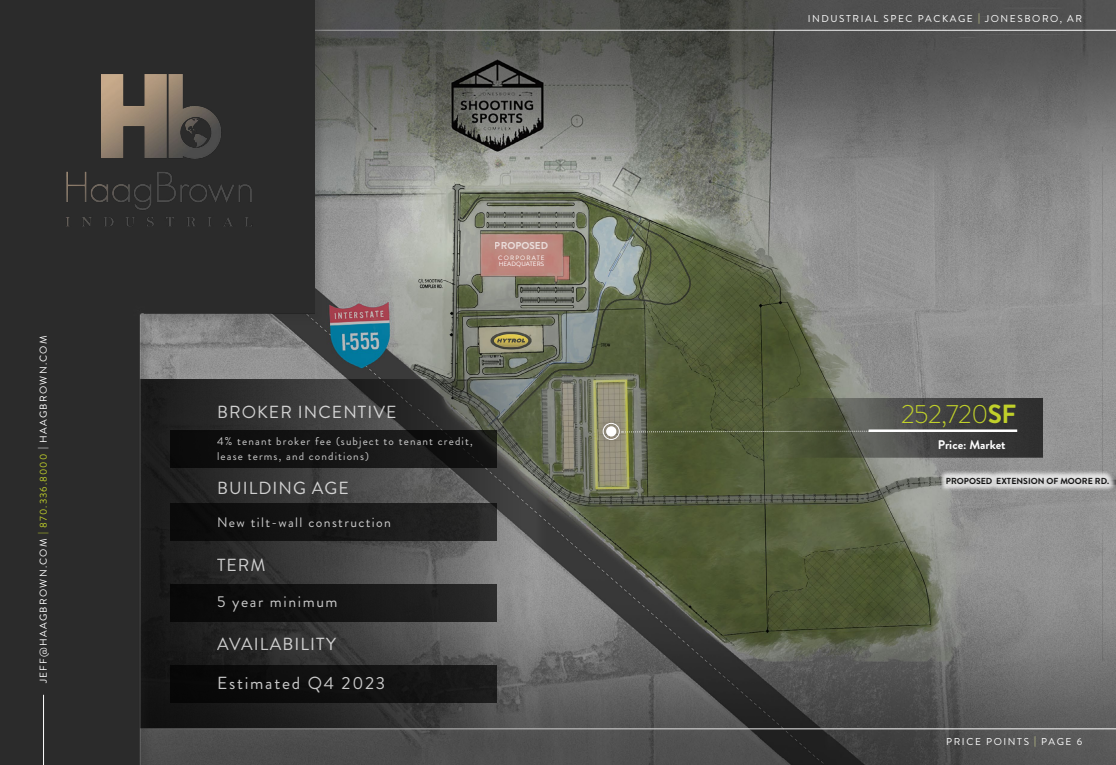
<style>
.page{position:relative;width:1116px;height:765px;background:#fff}
.page>*{position:absolute;margin:0;border:0;box-sizing:border-box;transform-origin:0 0}
.t1{font:300 26.25px "Brandon Grotesque";letter-spacing:-.02em;color:#c0d02a}
.t2{font:17.5px "Brandon Grotesque";letter-spacing:.06em;color:#fff}
.t3{font:17.5px "Brandon Grotesque";letter-spacing:.1em;color:#fff}
.t4{font:15.75px "Brandon Grotesque";letter-spacing:.1em;color:#fff}
.t5{font:13.75px "Brandon Grotesque";letter-spacing:.1em;color:#fff}
.t6{font:700 12.5px "Brandon Grotesque";color:#fff}
.t7{font:11.25px/14.6px "Brandon Grotesque";letter-spacing:.1em;color:#fff}
.t8{font:10px "Brandon Grotesque";letter-spacing:.155em;color:#fff}
.t9{font:10px "Brandon Grotesque";letter-spacing:.125em;color:#fff}
.t10{font:700 10px "Brandon Grotesque";color:#fff}
.t11{font:700 8.75px "Brandon Grotesque";color:#000}
.t12{font:6.25px/6.2px "Brandon Grotesque";letter-spacing:.01em;color:#fff}
.s1{color:#c0d02a}
.s2{color:#e1e69a}
.s3{font-weight:700}
</style>
<div class="page">
<img style="left:327px;top:0;width:788px;height:765px">
<div style="left:595px;top:415px;width:32px;height:33px;background:#000;opacity:.06"></div>
<div style="left:607px;top:428px;width:8px;height:7px;background:#fff;border-radius:50%"></div>
<div style="left:606px;top:426px;width:10px;height:11px;border:2px solid #fff;border-radius:50%"></div>
<div style="left:602px;top:423px;width:17px;height:17px;border:1px solid #fff;border-radius:50%"></div>
<svg style="left:327px;top:379px;width:226px;height:349px;background:#575856"></svg>
<svg style="left:759px;top:399px;width:283px;height:59px;background:#484b40"></svg>
<div style="left:171px;top:430px;width:326px;height:38px;background:#171717"></div>
<svg style="left:327px;top:504px;width:170px;height:37px;background:#1e1e1e"></svg>
<div style="left:171px;top:584px;width:326px;height:38px;background:#1d1d1d"></div>
<div style="left:171px;top:665px;width:326px;height:37px;background:#141414"></div>
<svg style="left:621px;top:430px;width:340px;height:3px"></svg>
<hr style="left:868px;top:429px;width:149px;height:3px;background:#fff">
<div style="left:949px;top:472px;width:166px;height:21px;background:#909090"></div>
<div style="left:938px;top:469px;width:177px;height:23px;background:#fff;opacity:.98"></div>
<hr style="left:0;top:30px;width:1115px;height:1px;background:#fff">
<hr style="left:0;top:728px;width:1115px;height:1px;background:#fff">
<div style="left:0;top:0;width:327px;height:765px;background:#2b2b2b;opacity:.22"></div>
<img style="left:0;top:0;width:315px;height:765px">
<hr style="left:43px;top:695px;width:1px;height:70px;background:#fff">
<img style="left:40px;top:57px;width:230px;height:189px">
<p class="t9" style="left:36px;top:683px;width:349px;rotate:-90deg">JEFF@HAAGBROWN.COM <span class="s1">| 870.336.8000</span> | HAAGBROWN.COM</p>
<p class="t10" style="left:495px;top:239px;width:55px">PROPOSED</p>
<p class="t12" style="left:498px;top:255px;width:48px">CORPORATE<br>HEADQUATERS</p>
<h2 class="t2" style="left:217px;top:400px;width:181px">BROKER INCENTIVE</h2>
<p class="t7" style="left:217px;top:434px;width:257px">4% tenant broker fee (subject to tenant credit, lease terms, and conditions)</p>
<h2 class="t2" style="left:217px;top:476px;width:133px">BUILDING AGE</h2>
<p class="t5" style="left:217px;top:513px;width:175px">New tilt-wall construction</p>
<h2 class="t2" style="left:217px;top:552px;width:50px">TERM</h2>
<h3 class="t4" style="left:217px;top:590px;width:122px">5 year minimum</h3>
<h2 class="t2" style="left:217px;top:632px;width:120px">AVAILABILITY</h2>
<h2 class="t3" style="left:217px;top:671px;width:170px">Estimated Q4 2023</h2>
<p class="t8" style="left:807px;top:12px;width:276px">INDUSTRIAL SPEC PACKAGE <span class="s2">|</span> JONESBORO, AR</p>
<h1 class="t1" style="left:900px;top:396px;width:117px">252,720<span class="s3">SF</span></h1>
<p class="t6" style="left:937px;top:436px;width:69px">Price: Market</p>
<p class="t11" style="left:945px;top:475px;width:165px">PROPOSED EXTENSION OF MOORE RD.</p>
<p class="t8" style="left:946px;top:735px;width:137px">PRICE POINTS <span class="s2">|</span> PAGE 6</p>
</div>
